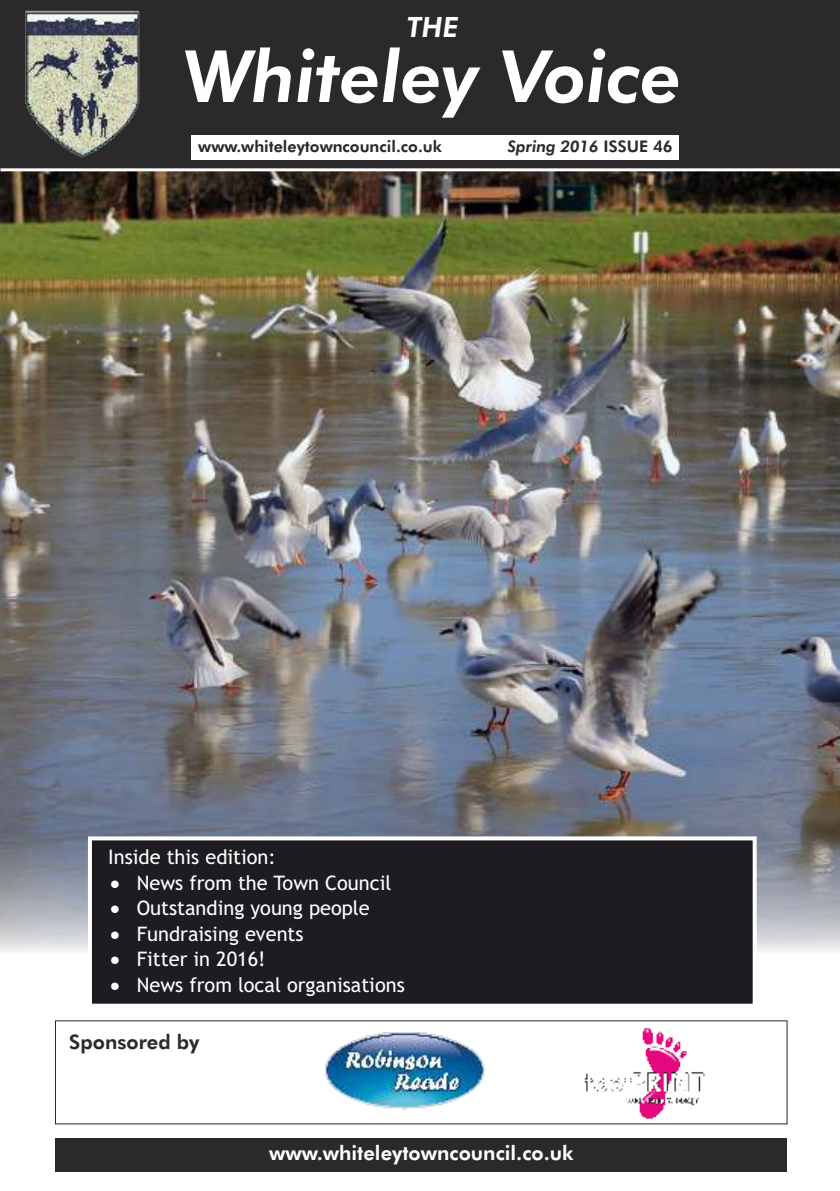
<style>
.page{position:relative;width:840px;height:1191px;background:#fff}
.page>*{position:absolute;margin:0;border:0;box-sizing:border-box;transform-origin:0 0}
.t1{font:italic 800 72px "Futura BT";color:#fff}
.t2{font:italic 800 28px "Futura BT";color:#fff}
.t3{font:20px "Trebuchet MS";color:#fff}
.t4{font:800 20px "Futura BT";color:#fff}
.t5{font:800 20px "Futura BT";color:#2b2929}
.t6{font:800 16px "Futura BT";color:#2b2929}
.t7{font:italic 800 16px "Futura BT";color:#2b2929}
.t8{font:13px "Wingdings";color:#fff}
.s1{font-style:normal}
</style>
<div class="page">
<img style="left:1px;top:171px;width:838px;height:781px">
<div style="left:0;top:0;width:839px;height:170px;background:#2b2929"></div>
<div style="left:191px;top:135px;width:487px;height:24px;background:#fff"></div>
<div style="left:56px;top:1138px;width:730px;height:34px;background:#2b2929"></div>
<svg style="left:55px;top:1020px;width:732px;height:104px"></svg>
<img style="left:325px;top:1032px;width:160px;height:77px">
<img style="left:583px;top:1025px;width:123px;height:99px">
<img style="left:25px;top:10px;width:115px;height:148px">
<svg style="left:86px;top:834px;width:672px;height:170px;background:#2c292e"></svg>
<hr style="left:0;top:168px;width:839px;height:3px;background:#fff">
<h2 class="t2" style="left:407px;top:16px;width:53px">THE</h2>
<h1 class="t1" style="left:184px;top:47px;width:498px">Whiteley Voice</h1>
<p class="t6" style="left:198px;top:139px;width:245px">www.whiteleytowncouncil.co.uk</p>
<p class="t7" style="left:507px;top:140px;width:166px">Spring 2016 <span class="s1">ISSUE 46</span></p>
<p class="t3" style="left:108px;top:849px;width:169px">Inside this edition:</p>
<p class="t8" style="left:110px;top:878px;width:11px">●</p>
<p class="t3" style="left:110px;top:900px;width:261px">● Outstanding young people</p>
<p class="t3" style="left:110px;top:926px;width:195px">● Fundraising events</p>
<p class="t3" style="left:110px;top:951px;width:157px">● Fitter in 2016!</p>
<p class="t3" style="left:110px;top:977px;width:296px">● News from local organisations</p>
<p class="t3" style="left:137px;top:874px;width:256px">News from the Town Council</p>
<p class="t5" style="left:69px;top:1033px;width:132px">Sponsored by</p>
<p class="t4" style="left:269px;top:1145px;width:306px">www.whiteleytowncouncil.co.uk</p>
</div>
